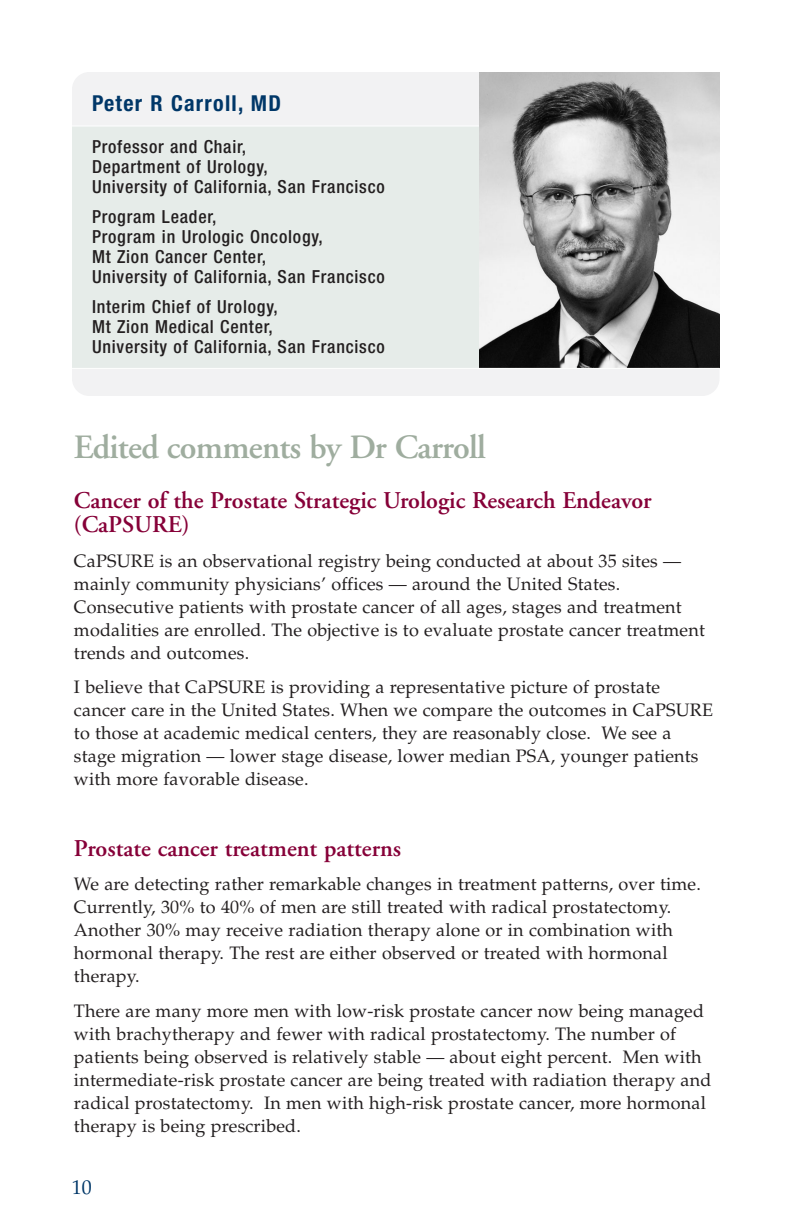
<style>
.page{position:relative;width:792px;height:1224px;background:#fff}
.page>*{position:absolute;margin:0;border:0;box-sizing:border-box;transform-origin:0 0}
.t1{font:600 34px "Adobe Garamond";letter-spacing:-.02em;color:#9fad9f}
.t2{font:600 24px/24px "Adobe Garamond";color:#860038}
.t3{font:700 condensed 22px "Helvetica Neue";letter-spacing:.055em;color:#003768}
.t4{font:20px "Palatino";color:#003768}
.t5{font:18px/23px "Palatino";letter-spacing:.01em;color:#231f20}
.t6{font:500 condensed 18px/20px "Helvetica Neue";letter-spacing:.045em;color:#231f20}
</style>
<div class="page">
<div style="left:72px;top:72px;width:648px;height:324px;background:#f2f2f3;border-radius:17px"></div>
<div style="left:72px;top:126px;width:648px;height:242px;background:#e6ece9"></div>
<hr style="left:72px;top:126px;width:648px;height:1px;background:#fff">
<img style="left:480px;top:72px;width:240px;height:296px">
<hr style="left:72px;top:368px;width:648px;height:1px;background:#fff">
<p class="t3" style="left:92px;top:96px;width:191px">Peter R Carroll, MD</p>
<p class="t6" style="left:92px;top:138px;width:294px">Professor and Chair,<br>Department of Urology,<br>University of California, San Francisco</p>
<p class="t6" style="left:92px;top:208px;width:294px">Program Leader,<br>Program in Urologic Oncology,<br>Mt Zion Cancer Center,<br>University of California, San Francisco</p>
<p class="t6" style="left:92px;top:298px;width:294px">Interim Chief of Urology,<br>Mt Zion Medical Center,<br>University of California, San Francisco</p>
<h1 class="t1" style="left:74px;top:433px;width:414px">Edited comments by Dr Carroll</h1>
<h2 class="t2" style="left:74px;top:491px;width:579px">Cancer of the Prostate Strategic Urologic Research Endeavor (CaPSURE)</h2>
<p class="t5" style="left:74px;top:551px;width:632px">CaPSURE is an observational registry being conducted at about 35 sites — mainly community physicians’ offices — around the United States.<br>Consecutive patients with prostate cancer of all ages, stages and treatment modalities are enrolled. The objective is to evaluate prostate cancer treatment trends and outcomes.</p>
<p class="t5" style="left:74px;top:678px;width:641px">I believe that CaPSURE is providing a representative picture of prostate cancer care in the United States. When we compare the outcomes in CaPSURE to those at academic medical centers, they are reasonably close. We see a stage migration — lower stage disease, lower median PSA, younger patients with more favorable disease.</p>
<h2 class="t2" style="left:74px;top:838px;width:329px">Prostate cancer treatment patterns</h2>
<p class="t5" style="left:74px;top:874px;width:628px">We are detecting rather remarkable changes in treatment patterns, over time.<br>Currently, 30% to 40% of men are still treated with radical prostatectomy.<br>Another 30% may receive radiation therapy alone or in combination with hormonal therapy. The rest are either observed or treated with hormonal therapy.</p>
<p class="t5" style="left:74px;top:1001px;width:639px">There are many more men with low-risk prostate cancer now being managed with brachytherapy and fewer with radical prostatectomy. The number of patients being observed is relatively stable — about eight percent. Men with intermediate-risk prostate cancer are being treated with radiation therapy and radical prostatectomy. In men with high-risk prostate cancer, more hormonal therapy is being prescribed.</p>
<p class="t4" style="left:72px;top:1179px;width:21px">10</p>
</div>
